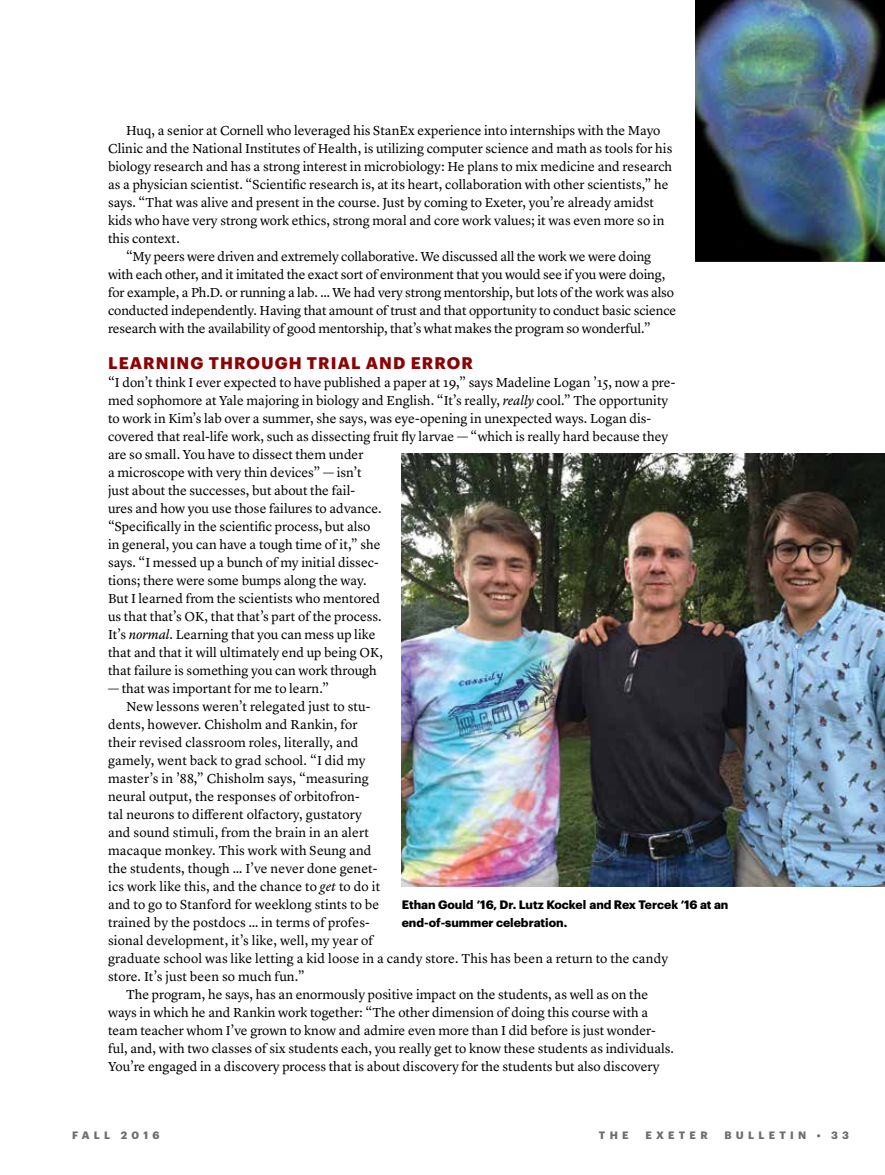
<style>
.page{position:relative;width:885px;height:1175px;background:#fff}
.page>*{position:absolute;margin:0;border:0;box-sizing:border-box;transform-origin:0 0}
.t1{font:700 16.5px "Graphik";letter-spacing:.065em;color:#8b0304}
.t2{font:13.5px/18px "Lyon Text";color:#000}
.t3{font:700 12px/18px "Graphik";color:#000}
.t4{font:700 10.5px "Graphik";letter-spacing:.405em;color:#6d6e71}
.s1{font-style:italic}
</style>
<div class="page">
<img style="left:401px;top:454px;width:483px;height:432px">
<img style="left:695px;top:0;width:189px;height:261px">
<p class="t2" style="left:126px;top:120px;width:535px">Huq, a senior at Cornell who leveraged his StanEx experience into internships with the Mayo</p>
<p class="t2" style="left:108px;top:138px;width:565px">Clinic and the National Institutes of Health, is utilizing computer science and math as tools for his</p>
<p class="t2" style="left:108px;top:156px;width:565px">biology research and has a strong interest in microbiology: He plans to mix medicine and research</p>
<p class="t2" style="left:108px;top:174px;width:561px">as a physician scientist. “Scientific research is, at its heart, collaboration with other scientists,” he</p>
<p class="t2" style="left:108px;top:192px;width:547px">says. “That was alive and present in the course. Just by coming to Exeter, you’re already amidst</p>
<p class="t2" style="left:108px;top:210px;width:557px">kids who have very strong work ethics, strong moral and core work values; it was even more so in</p>
<p class="t2" style="left:108px;top:228px;width:73px">this context.</p>
<p class="t2" style="left:126px;top:246px;width:526px">“My peers were driven and extremely collaborative. We discussed all the work we were doing</p>
<p class="t2" style="left:108px;top:264px;width:558px">with each other, and it imitated the exact sort of environment that you would see if you were doing,</p>
<p class="t2" style="left:108px;top:282px;width:567px">for example, a Ph.D. or running a lab. … We had very strong mentorship, but lots of the work was also</p>
<p class="t2" style="left:108px;top:300px;width:569px">conducted independently. Having that amount of trust and that opportunity to conduct basic science</p>
<p class="t2" style="left:108px;top:318px;width:544px">research with the availability of good mentorship, that’s what makes the program so wonderful.”</p>
<p class="t1" style="left:108px;top:350px;width:366px">LEARNING THROUGH TRIAL AND ERROR</p>
<p class="t2" style="left:108px;top:372px;width:568px">“I don’t think I ever expected to have published a paper at 19,” says Madeline Logan ’15, now a pre&shy;med sophomore at Yale majoring in biology and English. “It’s really, <span class="s1">really</span> cool.” The opportunity to work in Kim’s lab over a summer, she says, was eye-opening in unexpected ways. Logan dis&shy;covered that real-life work, such as dissecting fruit fly larvae — “which is really hard because they are so small. You have to dissect them under<br>a microscope with very thin devices” — isn’t<br>just about the successes, but about the fail-<br>ures and how you use those failures to advance.<br>“Specifically in the scientific process, but also<br>in general, you can have a tough time of it,” she<br>says. “I messed up a bunch of my initial dissec-<br>tions; there were some bumps along the way.<br>But I learned from the scientists who mentored<br>us that that’s OK, that that’s part of the process.<br>It’s <span class="s1">normal</span>. Learning that you can mess up like<br>that and that it will ultimately end up being OK,<br>that failure is something you can work through</p>
<p class="t2" style="left:108px;top:678px;width:222px">— that was important for me to learn.”</p>
<p class="t2" style="left:126px;top:696px;width:246px">New lessons weren’t relegated just to stu-</p>
<p class="t2" style="left:108px;top:714px;width:251px">dents, however. Chisholm and Rankin, for</p>
<p class="t2" style="left:108px;top:732px;width:252px">their revised classroom roles, literally, and</p>
<p class="t2" style="left:108px;top:750px;width:259px">gamely, went back to grad school. “I did my</p>
<p class="t2" style="left:108px;top:768px;width:262px">master’s in ’88,” Chisholm says, “measuring</p>
<p class="t2" style="left:108px;top:786px;width:253px">neural output, the responses of orbitofron-</p>
<p class="t2" style="left:108px;top:804px;width:255px">tal neurons to different olfactory, gustatory</p>
<p class="t2" style="left:108px;top:822px;width:262px">and sound stimuli, from the brain in an alert</p>
<p class="t2" style="left:108px;top:840px;width:265px">macaque monkey. This work with Seung and</p>
<p class="t2" style="left:108px;top:858px;width:271px">the students, though … I’ve never done genet-</p>
<p class="t2" style="left:108px;top:876px;width:273px">ics work like this, and the chance to <span class="s1">get</span> to do it</p>
<p class="t2" style="left:108px;top:894px;width:272px">and to go to Stanford for weeklong stints to be</p>
<p class="t2" style="left:108px;top:912px;width:263px">trained by the postdocs … in terms of profes-</p>
<p class="t2" style="left:108px;top:930px;width:266px">sional development, it’s like, well, my year of</p>
<p class="t2" style="left:108px;top:948px;width:561px">graduate school was like letting a kid loose in a candy store. This has been a return to the candy</p>
<p class="t2" style="left:108px;top:966px;width:198px">store. It’s just been so much fun.”</p>
<p class="t2" style="left:126px;top:984px;width:523px">The program, he says, has an enormously positive impact on the students, as well as on the</p>
<p class="t2" style="left:108px;top:1002px;width:541px">ways in which he and Rankin work together: “The other dimension of doing this course with a</p>
<p class="t2" style="left:108px;top:1020px;width:549px">team teacher whom I’ve grown to know and admire even more than I did before is just wonder-</p>
<p class="t2" style="left:108px;top:1038px;width:567px">ful, and, with two classes of six students each, you really get to know these students as individuals.</p>
<p class="t2" style="left:108px;top:1056px;width:552px">You’re engaged in a discovery process that is about discovery for the students but also discovery</p>
<p class="t3" style="left:401px;top:895px;width:328px">Ethan Gould ’16, Dr. Lutz Kockel and Rex Tercek ’16 at an end-of-summer celebration.</p>
<p class="t4" style="left:72px;top:1126px;width:89px">FALL 2016</p>
<p class="t4" style="left:598px;top:1126px;width:31px">THE</p>
<p class="t4" style="left:645px;top:1126px;width:64px">EXETER</p>
<p class="t4" style="left:724px;top:1126px;width:126px">BULLETIN • 33</p>
</div>
